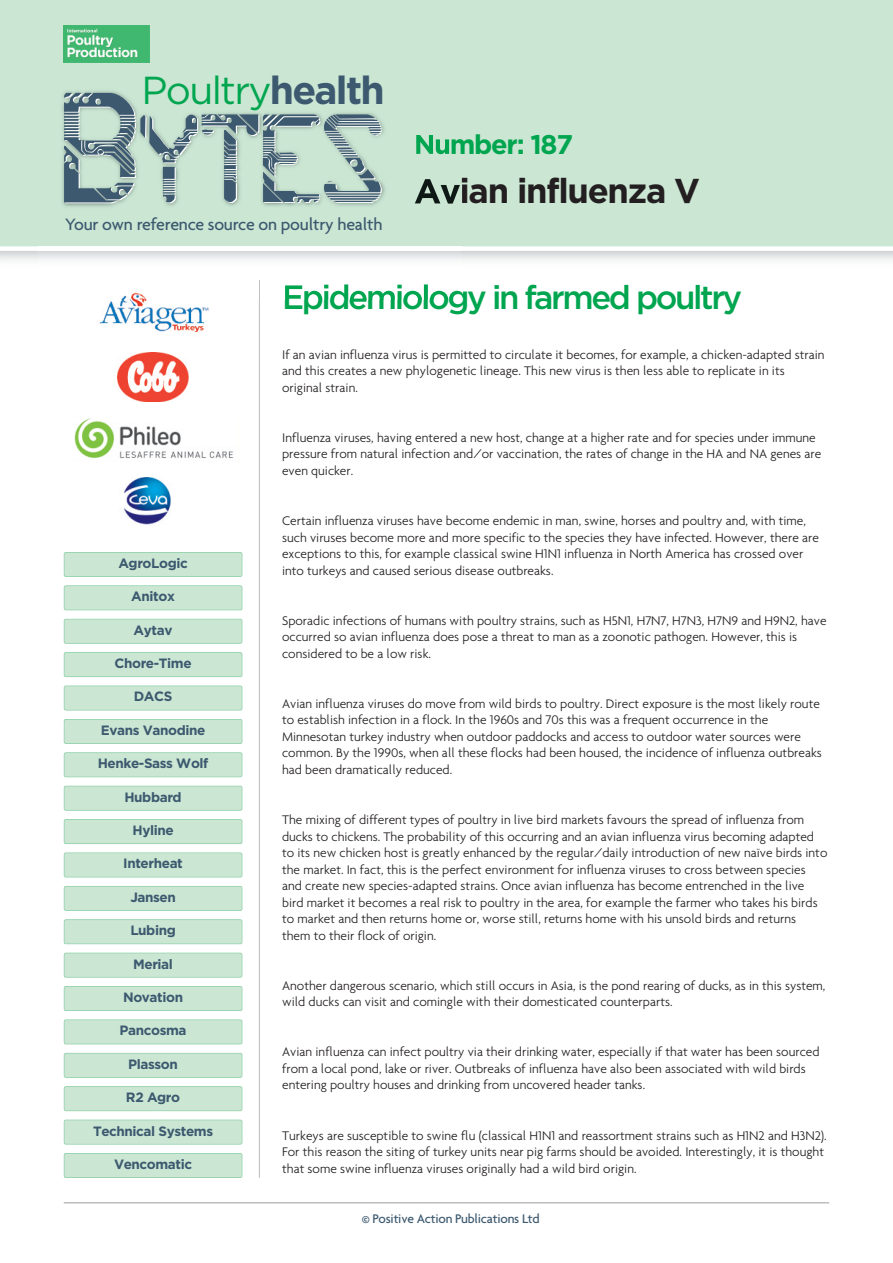
<style>
.page{position:relative;width:893px;height:1263px;background:#fff}
.page>*{position:absolute;margin:0;border:0;box-sizing:border-box;transform-origin:0 0}
.t1{font:127.5px "Circuit";letter-spacing:-.03em;color:#3c596f}
.t2{font:39px "Gotham";letter-spacing:-.045em;color:#00a54f}
.t3{font:700 34.5px "Gotham";letter-spacing:-.035em;color:#231f20}
.t4{font:500 33px "Gotham";letter-spacing:-.07em;color:#00a54f}
.t5{font:700 27px "Gotham";letter-spacing:-.045em;color:#00a54f}
.t6{font:500 17.85px "Agenda";letter-spacing:-.01em;color:#3c596f}
.t7{font:300 13.5px/16.5px "Agenda";color:#231f20}
.t8{font:700 13.5px "Gotham";letter-spacing:-.03em;color:#3c596f}
.t9{font:500 13.5px "Agenda";letter-spacing:-.015em;color:#3c596f}
.s1{font-weight:700;color:#3c596f}
</style>
<div class="page">
<hr style="left:259px;top:281px;width:1px;height:897px;background:#bcbdc0">
<hr style="left:64px;top:1202px;width:765px;height:1px;background:#bcbdc0">
<div style="left:0;top:0;width:893px;height:251px;background:#cbe6d3"></div>
<img style="left:39px;top:72px;width:423px;height:209px">
<img style="left:285px;top:284px;width:177px;height:16px">
<img style="left:416px;top:134px;width:46px;height:20px">
<img style="left:415px;top:178px;width:47px;height:26px">
<img style="left:64px;top:25px;width:85px;height:38px">
<div style="left:65px;top:1020px;width:177px;height:23px;background:#cbe6d3"></div>
<div style="left:64px;top:1019px;width:178px;height:25px;border:2px solid #80ca9c;border-radius:2px"></div>
<div style="left:65px;top:586px;width:177px;height:23px;background:#cbe6d3"></div>
<div style="left:64px;top:585px;width:178px;height:25px;border:2px solid #80ca9c;border-radius:2px"></div>
<div style="left:65px;top:1054px;width:177px;height:23px;background:#cbe6d3"></div>
<div style="left:64px;top:1053px;width:178px;height:25px;border:2px solid #80ca9c;border-radius:2px"></div>
<div style="left:65px;top:1087px;width:177px;height:23px;background:#cbe6d3"></div>
<div style="left:64px;top:1086px;width:178px;height:25px;border:2px solid #80ca9c;border-radius:2px"></div>
<div style="left:65px;top:1120px;width:177px;height:24px;background:#cbe6d3"></div>
<div style="left:64px;top:1120px;width:178px;height:24px;border:2px solid #80ca9c;border-radius:2px"></div>
<div style="left:65px;top:887px;width:177px;height:23px;background:#cbe6d3"></div>
<div style="left:64px;top:886px;width:178px;height:25px;border:2px solid #80ca9c;border-radius:2px"></div>
<div style="left:65px;top:720px;width:177px;height:23px;background:#cbe6d3"></div>
<div style="left:64px;top:719px;width:178px;height:25px;border:2px solid #80ca9c;border-radius:2px"></div>
<div style="left:65px;top:820px;width:177px;height:23px;background:#cbe6d3"></div>
<div style="left:64px;top:819px;width:178px;height:25px;border:2px solid #80ca9c;border-radius:2px"></div>
<div style="left:65px;top:853px;width:177px;height:24px;background:#cbe6d3"></div>
<div style="left:64px;top:852px;width:178px;height:25px;border:2px solid #80ca9c;border-radius:2px"></div>
<div style="left:65px;top:619px;width:177px;height:24px;background:#cbe6d3"></div>
<div style="left:64px;top:619px;width:178px;height:25px;border:2px solid #80ca9c;border-radius:2px"></div>
<div style="left:65px;top:1154px;width:177px;height:23px;background:#cbe6d3"></div>
<div style="left:64px;top:1153px;width:178px;height:25px;border:2px solid #80ca9c;border-radius:2px"></div>
<img style="left:99px;top:292px;width:110px;height:40px">
<img style="left:118px;top:353px;width:70px;height:49px">
<div style="left:65px;top:553px;width:177px;height:23px;background:#cbe6d3"></div>
<div style="left:64px;top:552px;width:178px;height:25px;border:2px solid #80ca9c;border-radius:2px"></div>
<div style="left:65px;top:987px;width:177px;height:23px;background:#cbe6d3"></div>
<div style="left:64px;top:986px;width:178px;height:25px;border:2px solid #80ca9c;border-radius:2px"></div>
<img style="left:124px;top:478px;width:47px;height:46px">
<div style="left:65px;top:653px;width:177px;height:23px;background:#cbe6d3"></div>
<div style="left:64px;top:652px;width:178px;height:25px;border:2px solid #80ca9c;border-radius:2px"></div>
<div style="left:65px;top:686px;width:177px;height:24px;background:#cbe6d3"></div>
<div style="left:64px;top:686px;width:178px;height:24px;border:2px solid #80ca9c;border-radius:2px"></div>
<div style="left:65px;top:753px;width:177px;height:23px;background:#cbe6d3"></div>
<div style="left:64px;top:752px;width:178px;height:25px;border:2px solid #80ca9c;border-radius:2px"></div>
<div style="left:65px;top:786px;width:177px;height:24px;background:#cbe6d3"></div>
<div style="left:64px;top:786px;width:178px;height:25px;border:2px solid #80ca9c;border-radius:2px"></div>
<div style="left:65px;top:953px;width:177px;height:24px;background:#cbe6d3"></div>
<div style="left:64px;top:953px;width:178px;height:24px;border:2px solid #80ca9c;border-radius:2px"></div>
<div style="left:65px;top:920px;width:177px;height:23px;background:#cbe6d3"></div>
<div style="left:64px;top:919px;width:178px;height:25px;border:2px solid #80ca9c;border-radius:2px"></div>
<img style="left:74px;top:418px;width:159px;height:40px">
<h2 class="t2" style="left:142px;top:68px;width:245px">Poultry<span class="s1">health</span></h2>
<h1 class="t1" style="left:59px;top:83px;width:328px">Bytes</h1>
<h3 class="t6" style="left:65px;top:213px;width:319px">Your own reference source on poultry health</h3>
<h3 class="t5" style="left:414px;top:129px;width:161px">Number: 187</h3>
<h3 class="t3" style="left:414px;top:171px;width:288px">Avian influenza V</h3>
<p class="t8" style="left:118px;top:555px;width:71px">AgroLogic</p>
<p class="t8" style="left:131px;top:589px;width:45px">Anitox</p>
<p class="t8" style="left:134px;top:622px;width:40px">Aytav</p>
<p class="t8" style="left:115px;top:655px;width:79px">Chore-Time</p>
<p class="t8" style="left:134px;top:689px;width:40px">DACS</p>
<p class="t8" style="left:101px;top:722px;width:106px">Evans Vanodine</p>
<p class="t8" style="left:98px;top:756px;width:112px">Henke-Sass Wolf</p>
<p class="t8" style="left:124px;top:789px;width:59px">Hubbard</p>
<p class="t8" style="left:132px;top:822px;width:43px">Hyline</p>
<p class="t8" style="left:123px;top:856px;width:61px">Interheat</p>
<p class="t8" style="left:130px;top:889px;width:47px">Jansen</p>
<p class="t8" style="left:130px;top:922px;width:47px">Lubing</p>
<p class="t8" style="left:133px;top:956px;width:41px">Merial</p>
<p class="t8" style="left:123px;top:989px;width:62px">Novation</p>
<p class="t8" style="left:120px;top:1023px;width:68px">Pancosma</p>
<p class="t8" style="left:128px;top:1056px;width:51px">Plasson</p>
<p class="t8" style="left:126px;top:1089px;width:56px">R2 Agro</p>
<p class="t8" style="left:93px;top:1123px;width:122px">Technical Systems</p>
<p class="t8" style="left:114px;top:1156px;width:80px">Vencomatic</p>
<h3 class="t4" style="left:282px;top:285px;width:462px">Epidemiology in farmed poultry</h3>
<p class="t7" style="left:282px;top:346px;width:544px">If an avian influenza virus is permitted to circulate it becomes, for example, a chicken-adapted strain and this creates a new phylogenetic lineage. This new virus is then less able to replicate in its original strain.</p>
<p class="t7" style="left:282px;top:429px;width:541px">Influenza viruses, having entered a new host, change at a higher rate and for species under immune pressure from natural infection and/or vaccination, the rates of change in the HA and NA genes are even quicker.</p>
<p class="t7" style="left:282px;top:512px;width:538px">Certain influenza viruses have become endemic in man, swine, horses and poultry and, with time, such viruses become more and more specific to the species they have infected. However, there are exceptions to this, for example classical swine H1N1 influenza in North America has crossed over into turkeys and caused serious disease outbreaks.</p>
<p class="t7" style="left:282px;top:612px;width:546px">Sporadic infections of humans with poultry strains, such as H5N1, H7N7, H7N3, H7N9 and H9N2, have occurred so avian influenza does pose a threat to man as a zoonotic pathogen. However, this is considered to be a low risk.</p>
<p class="t7" style="left:282px;top:695px;width:541px">Avian influenza viruses do move from wild birds to poultry. Direct exposure is the most likely route to establish infection in a flock. In the 1960s and 70s this was a frequent occurrence in the Minnesotan turkey industry when outdoor paddocks and access to outdoor water sources were common. By the 1990s, when all these flocks had been housed, the incidence of influenza outbreaks had been dramatically reduced.</p>
<p class="t7" style="left:282px;top:811px;width:547px">The mixing of different types of poultry in live bird markets favours the spread of influenza from ducks to chickens. The probability of this occurring and an avian influenza virus becoming adapted to its new chicken host is greatly enhanced by the regular/daily introduction of new naïve birds into the market. In fact, this is the perfect environment for influenza viruses to cross between species and create new species-adapted strains. Once avian influenza has become entrenched in the live bird market it becomes a real risk to poultry in the area, for example the farmer who takes his birds to market and then returns home or, worse still, returns home with his unsold birds and returns them to their flock of origin.</p>
<p class="t7" style="left:282px;top:977px;width:545px">Another dangerous scenario, which still occurs in Asia, is the pond rearing of ducks, as in this system, wild ducks can visit and comingle with their domesticated counterparts.</p>
<p class="t7" style="left:282px;top:1043px;width:539px">Avian influenza can infect poultry via their drinking water, especially if that water has been sourced from a local pond, lake or river. Outbreaks of influenza have also been associated with wild birds entering poultry houses and drinking from uncovered header tanks.</p>
<p class="t7" style="left:282px;top:1127px;width:546px">Turkeys are susceptible to swine flu (classical H1N1 and reassortment strains such as H1N2 and H3N2).<br>For this reason the siting of turkey units near pig farms should be avoided. Interestingly, it is thought that some swine influenza viruses originally had a wild bird origin.</p>
<p class="t9" style="left:362px;top:1210px;width:179px">© Positive Action Publications Ltd</p>
</div>
